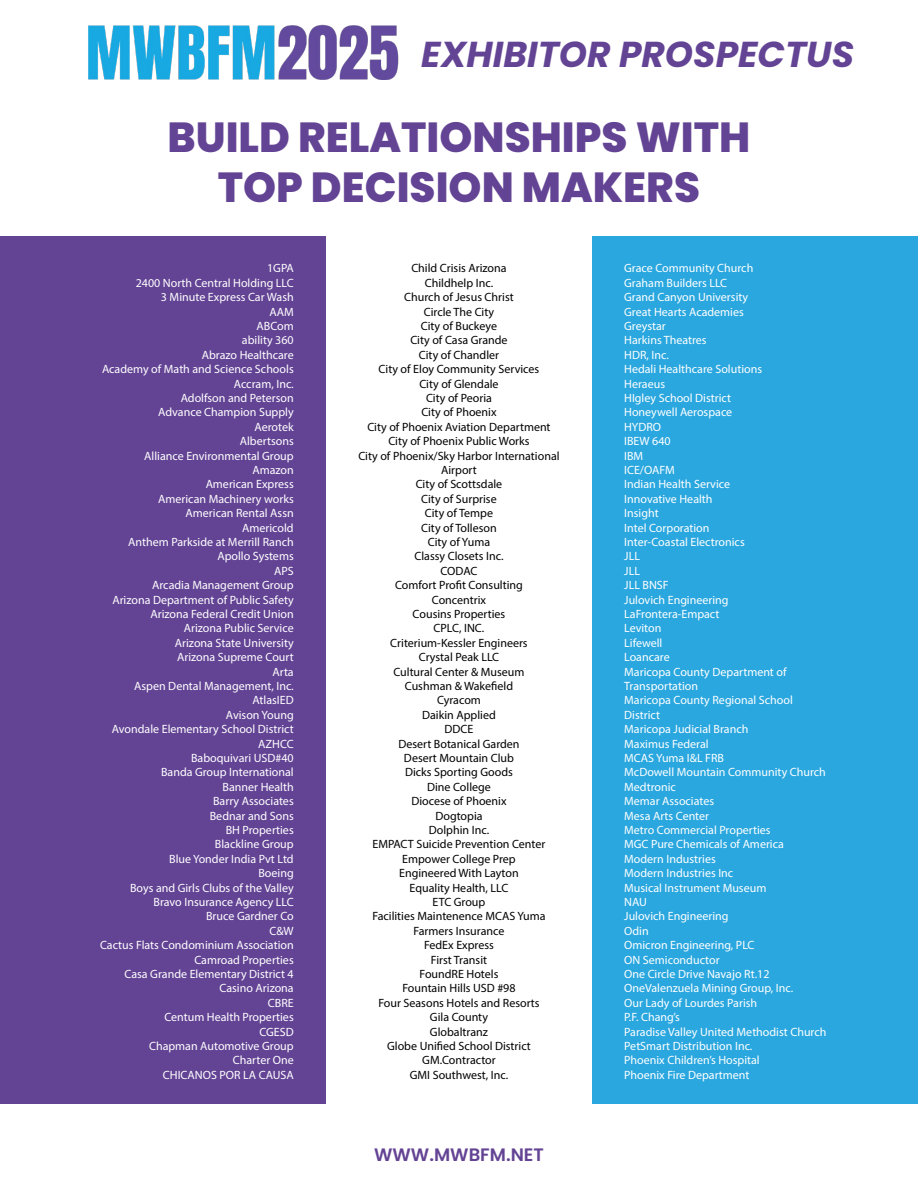
<style>
.page{position:relative;width:918px;height:1188px;background:#fff}
.page>*{position:absolute;margin:0;border:0;box-sizing:border-box;transform-origin:0 0}
.t1{font:800 42px/50.4px "Poppins";color:#634394;text-align:center}
.t2{font:italic 700 36px "Poppins";color:#634394}
.t3{font:600 18px "Poppins";color:#634394}
.t4{font:12px/14.4px "Myriad Pro";color:#fff;text-align:right}
.t5{font:12px/14.4px "Myriad Pro";color:#000;text-align:center}
</style>
<div class="page">
<img style="left:88px;top:25px;width:311px;height:54px">
<div style="left:0;top:236px;width:326px;height:868px;background:#634394"></div>
<div style="left:592px;top:236px;width:326px;height:868px;background:#2aa7df"></div>
<h2 class="t2" style="left:421px;top:33px;width:434px">EXHIBITOR PROSPECTUS</h2>
<h1 class="t1" style="left:168px;top:112px;width:584px">BUILD RELATIONSHIPS WITH<br>TOP DECISION MAKERS</h1>
<p class="t4" style="left:100px;top:261px;width:195px">1GPA<br>2400 North Central Holding LLC<br>3 Minute Express Car Wash<br>AAM<br>ABCom<br>ability 360<br>Abrazo Healthcare<br>Academy of Math and Science Schools<br>Accram, Inc.<br>Adolfson and Peterson<br>Advance Champion Supply<br>Aerotek<br>Albertsons<br>Alliance Environmental Group<br>Amazon<br>American Express<br>American Machinery works<br>American Rental Assn<br>Americold<br>Anthem Parkside at Merrill Ranch<br>Apollo Systems<br>APS<br>Arcadia Management Group<br>Arizona Department of Public Safety<br>Arizona Federal Credit Union<br>Arizona Public Service<br>Arizona State University<br>Arizona Supreme Court<br>Arta<br>Aspen Dental Management, Inc.<br>AtlasIED<br>Avison Young<br>Avondale Elementary School District<br>AZHCC<br>Baboquivari USD#40<br>Banda Group International<br>Banner Health<br>Barry Associates<br>Bednar and Sons<br>BH Properties<br>Blackline Group<br>Blue Yonder India Pvt Ltd<br>Boeing<br>Boys and Girls Clubs of the Valley<br>Bravo Insurance Agency LLC<br>Bruce Gardner Co<br>C&amp;W<br>Cactus Flats Condominium Association<br>Camroad Properties<br>Casa Grande Elementary District 4<br>Casino Arizona<br>CBRE<br>Centum Health Properties<br>CGESD<br>Chapman Automotive Group<br>Charter One<br>CHICANOS POR LA CAUSA</p>
<p class="t4" style="left:624px;top:261px;width:204px;text-align:left">Grace Community Church<br>Graham Builders LLC<br>Grand Canyon University<br>Great Hearts Academies<br>Greystar<br>Harkins Theatres<br>HDR, Inc.<br>Hedali Healthcare Solutions<br>Heraeus<br>HIgley School District<br>Honeywell Aerospace<br>HYDRO<br>IBEW 640<br>IBM<br>ICE/OAFM<br>Indian Health Service<br>Innovative Health<br>Insight<br>Intel Corporation<br>Inter-Coastal Electronics<br>JLL<br>JLL<br>JLL BNSF<br>Julovich Engineering<br>LaFrontera-Empact<br>Leviton<br>Lifewell<br>Loancare<br>Maricopa County Department of<br>Transportation<br>Maricopa County Regional School<br>District<br>Maricopa Judicial Branch<br>Maximus Federal<br>MCAS Yuma I&amp;L FRB<br>McDowell Mountain Community Church<br>Medtronic<br>Memar Associates<br>Mesa Arts Center<br>Metro Commercial Properties<br>MGC Pure Chemicals of America<br>Modern Industries<br>Modern Industries Inc<br>Musical Instrument Museum<br>NAU<br>Julovich Engineering<br>Odin<br>Omicron Engineering, PLC<br>ON Semiconductor<br>One Circle Drive Navajo Rt.12<br>OneValenzuela Mining Group, Inc.<br>Our Lady of Lourdes Parish<br>P.F. Chang’s<br>Paradise Valley United Methodist Church<br>PetSmart Distribution Inc.<br>Phoenix Children’s Hospital<br>Phoenix Fire Department</p>
<p class="t5" style="left:358px;top:261px;width:203px">Child Crisis Arizona<br>Childhelp Inc.<br>Church of Jesus Christ<br>Circle The City<br>City of Buckeye<br>City of Casa Grande<br>City of Chandler<br>City of Eloy Community Services<br>City of Glendale<br>City of Peoria<br>City of Phoenix<br>City of Phoenix Aviation Department<br>City of Phoenix Public Works<br>City of Phoenix/Sky Harbor International<br>Airport<br>City of Scottsdale<br>City of Surprise<br>City of Tempe<br>City of Tolleson<br>City of Yuma<br>Classy Closets Inc.<br>CODAC<br>Comfort Profit Consulting<br>Concentrix<br>Cousins Properties<br>CPLC, INC.<br>Criterium-Kessler Engineers<br>Crystal Peak LLC<br>Cultural Center &amp; Museum<br>Cushman &amp; Wakefield<br>Cyracom<br>Daikin Applied<br>DDCE<br>Desert Botanical Garden<br>Desert Mountain Club<br>Dicks Sporting Goods<br>Dine College<br>Diocese of Phoenix<br>Dogtopia<br>Dolphin Inc.<br>EMPACT Suicide Prevention Center<br>Empower College Prep<br>Engineered With Layton<br>Equality Health, LLC<br>ETC Group<br>Facilities Maintenence MCAS Yuma<br>Farmers Insurance<br>FedEx Express<br>First Transit<br>FoundRE Hotels<br>Fountain Hills USD #98<br>Four Seasons Hotels and Resorts<br>Gila County<br>Globaltranz<br>Globe Unified School District<br>GM.Contractor<br>GMI Southwest, Inc.</p>
<h3 class="t3" style="left:374px;top:1144px;width:171px">WWW.MWBFM.NET</h3>
</div>
